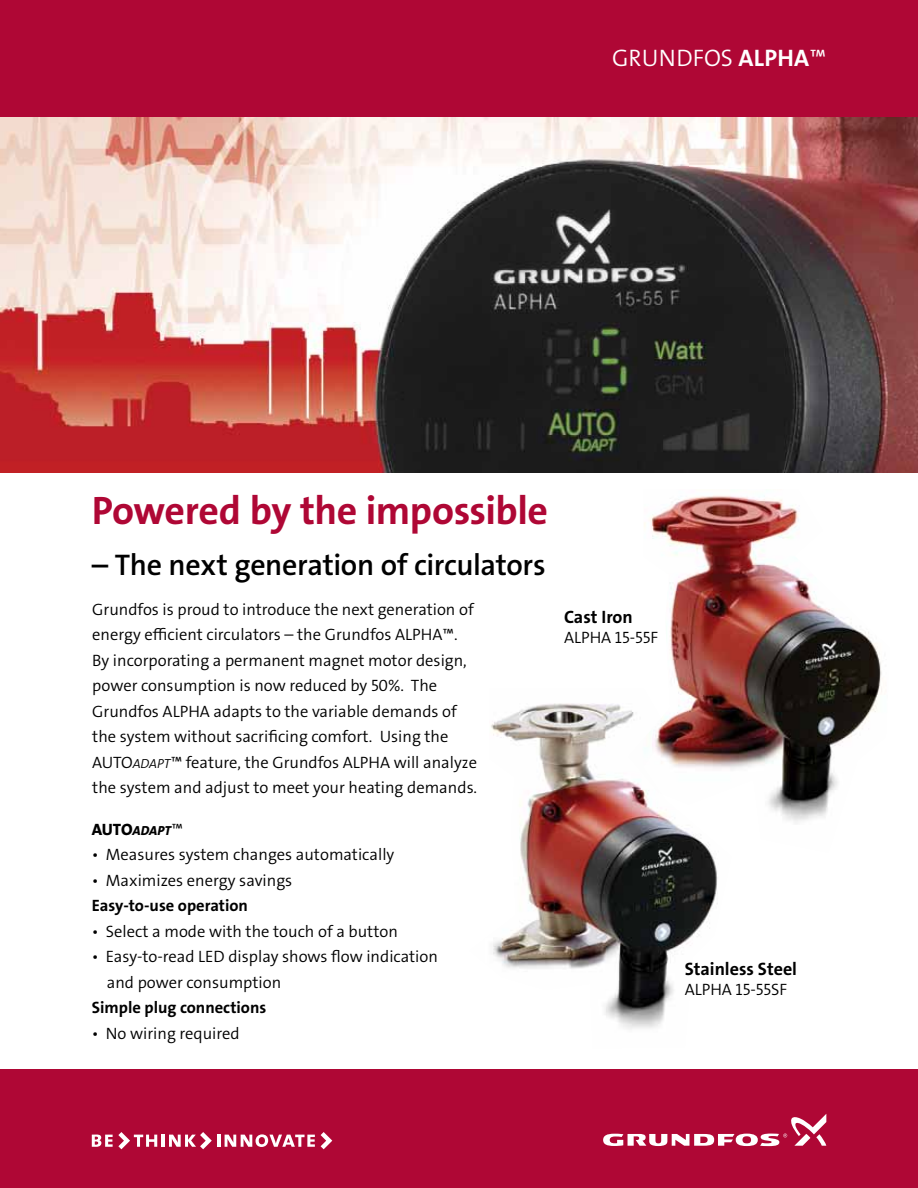
<style>
.page{position:relative;width:918px;height:1188px;background:#fff}
.page>*{position:absolute;margin:0;border:0;box-sizing:border-box;transform-origin:0 0}
.t1{font:39.9px "Grundfos The Sans OT 7 B";letter-spacing:-.015em;color:#af0735}
.t2{font:30px "Grundfos The Sans OT 6 SB";letter-spacing:-.01em;color:#000}
.t3{font:24px "Grundfos The Sans OT 4 SL";color:#fff}
.t4{font:18px "Grundfos The Sans OT 7 B";color:#000}
.t5{font:16.5px/25.5px "Grundfos The Sans OT 4 SL";color:#000}
.t6{font:16.5px "Grundfos The Sans OT 7 B";color:#000}
.t7{font:13.2px "Grundfos The Sans OT 8 XB Italic";color:#000}
.s1{font-family:"Grundfos The Sans OT 7 B"}
.s2{font-family:"Grundfos The Sans OT 4 SL Italic";font-size:13.2px}
.s3{font-family:"Grundfos The Sans OT 8 XB";font-size:16.5px}
.s4{font-family:"Grundfos The Sans OT 4 SL";font-size:16.5px}
</style>
<div class="page">
<div style="left:0;top:0;width:918px;height:118px;background:#af0735"></div>
<div style="left:0;top:1069px;width:918px;height:119px;background:#af0735"></div>
<svg style="left:92px;top:1132px;width:223px;height:17px"></svg>
<svg style="left:321px;top:1132px;width:11px;height:17px"></svg>
<svg style="left:603px;top:1114px;width:223px;height:32px"></svg>
<img style="left:0;top:117px;width:918px;height:355px">
<img style="left:644px;top:495px;width:238px;height:328px">
<img style="left:491px;top:688px;width:241px;height:341px">
<h3 class="t3" style="left:612px;top:42px;width:216px">GRUNDFOS <span class="s1">Alpha</span>™</h3>
<h1 class="t1" style="left:92px;top:485px;width:458px">Powered by the impossible</h1>
<h2 class="t2" style="left:92px;top:545px;width:455px">– The next generation of circulators</h2>
<p class="t5" style="left:92px;top:597px;width:387px">Grundfos is proud to introduce the next generation of energy efficient circulators – the Grundfos ALPHA™.<br>By incorporating a permanent magnet motor design, power consumption is now reduced by 50%. The Grundfos ALPHA adapts to the variable demands of the system without sacrificing comfort. Using the AUTO<span class="s2">ADAPT</span>™ feature, the Grundfos ALPHA will analyze the system and adjust to meet your heating demands.</p>
<p class="t7" style="left:92px;top:822px;width:93px"><span class="s3">AUTO</span>ADAPT<span class="s4">™</span></p>
<p class="t5" style="left:92px;top:842px;width:304px">• Measures system changes automatically</p>
<p class="t5" style="left:92px;top:868px;width:202px">• Maximizes energy savings</p>
<p class="t6" style="left:92px;top:895px;width:158px">Easy-to-use operation</p>
<p class="t5" style="left:92px;top:919px;width:308px">• Select a mode with the touch of a button</p>
<p class="t5" style="left:107px;top:944px;width:333px;text-indent:-15px">• Easy-to-read LED display shows flow indication and power consumption</p>
<p class="t6" style="left:92px;top:997px;width:176px">Simple plug connections</p>
<p class="t5" style="left:92px;top:1021px;width:149px">• No wiring required</p>
<p class="t4" style="left:564px;top:606px;width:70px">Cast Iron</p>
<p class="t5" style="left:564px;top:625px;width:96px">ALPHA 15-55F</p>
<p class="t4" style="left:685px;top:958px;width:114px">Stainless Steel</p>
<p class="t5" style="left:685px;top:977px;width:104px">ALPHA 15-55SF</p>
</div>
